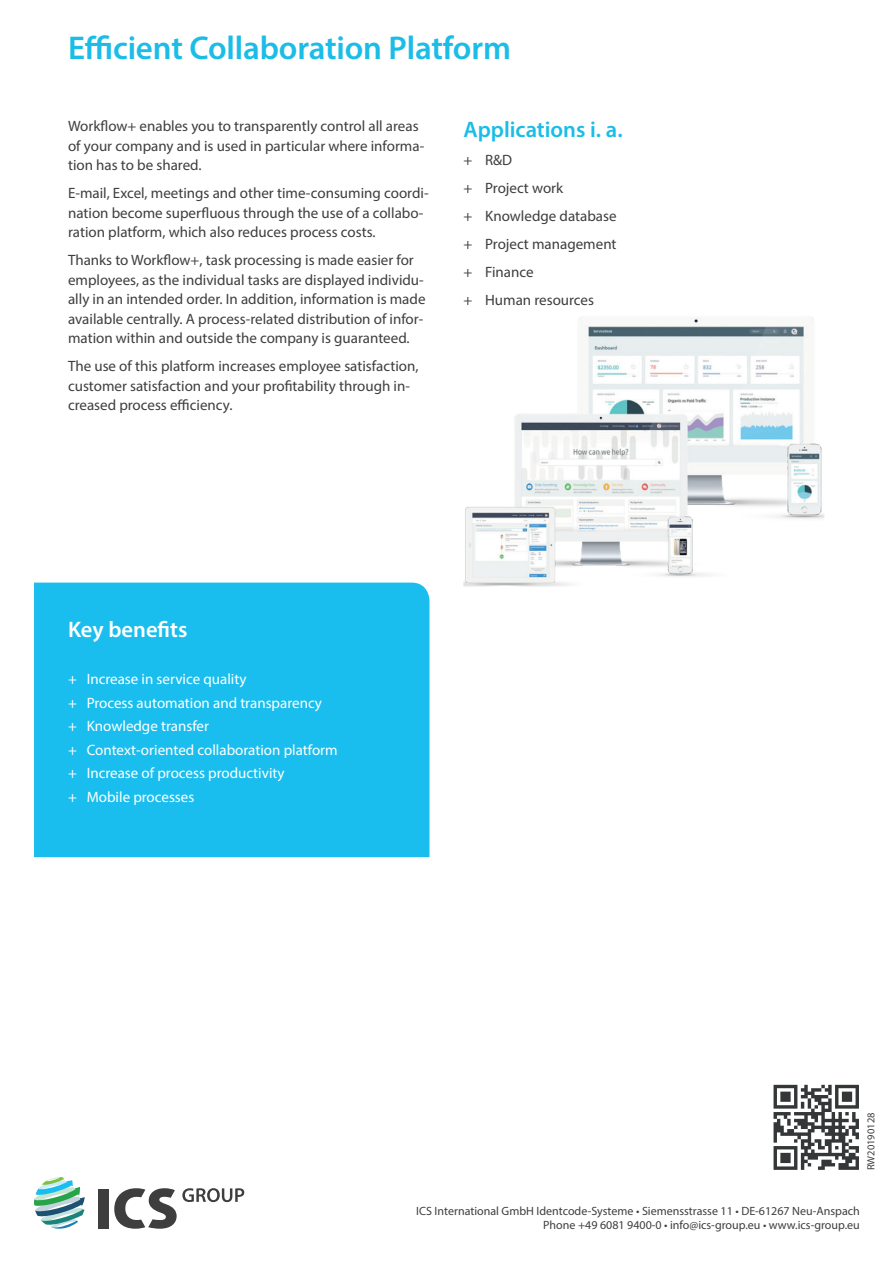
<style>
.page{position:relative;width:893px;height:1263px;background:#fff}
.page>*{position:absolute;margin:0;border:0;box-sizing:border-box;transform-origin:0 0}
.t1{font:600 33px "Myriad Pro";letter-spacing:-.005em;color:#1bbde7}
.t2{font:600 22.5px "Myriad Pro";color:#1bbde7}
.t3{font:600 22.5px "Myriad Pro";color:#fff}
.t4{font:15px/19.5px "Myriad Pro";color:#3e3e3f}
.t5{font:15px/23.5px "Myriad Pro";color:#fff}
.t6{font:12px/14.4px "Myriad Pro";color:#3e3e3f;text-align:right}
.t7{font:10.5px "Myriad Pro";color:#3e3e3f}
</style>
<div class="page">
<div style="left:34px;top:583px;width:395px;height:274px;background:#1abeee"></div>
<img style="left:463px;top:317px;width:361px;height:270px">
<svg style="left:773px;top:1085px;width:86px;height:85px"></svg>
<svg style="left:34px;top:1177px;width:51px;height:52px"></svg>
<div style="left:98px;top:1189px;width:11px;height:40px;background:#3e3e3f"></div>
<svg style="left:114px;top:1188px;width:130px;height:41px"></svg>
<h1 class="t1" style="left:68px;top:27px;width:444px">Efficient Collaboration Platform</h1>
<p class="t4" style="left:68px;top:116px;width:358px">Workflow+ enables you to transparently control all areas of your company and is used in particular where informa&shy;tion has to be shared.</p>
<p class="t4" style="left:68px;top:183px;width:362px">E-mail, Excel, meetings and other time-consuming coordi&shy;nation become superfluous through the use of a collabo&shy;ration platform, which also reduces process costs.</p>
<p class="t4" style="left:68px;top:250px;width:359px">Thanks to Workflow+, task processing is made easier for employees, as the individual tasks are displayed individu&shy;ally in an intended order. In addition, information is made available centrally. A process-related distribution of infor&shy;mation within and outside the company is guaranteed.</p>
<p class="t4" style="left:68px;top:356px;width:352px">The use of this platform increases employee satisfaction, customer satisfaction and your profitability through in&shy;creased process efficiency.</p>
<h2 class="t2" style="left:463px;top:115px;width:161px">Applications i. a.</h2>
<p class="t4" style="left:463px;top:145px;width:155px;line-height:28px">+ R&amp;D<br>+ Project work<br>+ Knowledge database + Project management + Finance<br>+ Human resources</p>
<h2 class="t3" style="left:68px;top:615px;width:121px">Key benefits</h2>
<p class="t5" style="left:68px;top:667px;width:271px">+ Increase in service quality<br>+ Process automation and transparency<br>+ Knowledge transfer<br>+ Context-oriented collaboration platform + Increase of process productivity<br>+ Mobile processes</p>
<p class="t7" style="left:864px;top:1170px;width:59px;rotate:-90deg">RW20190128</p>
<p class="t6" style="left:416px;top:1203px;width:445px">ICS International GmbH Identcode-Systeme • Siemensstrasse 11 • DE-61267 Neu-Anspach<br>Phone +49 6081 9400-0 • info@ics-group.eu • www.ics-group.eu</p>
</div>
